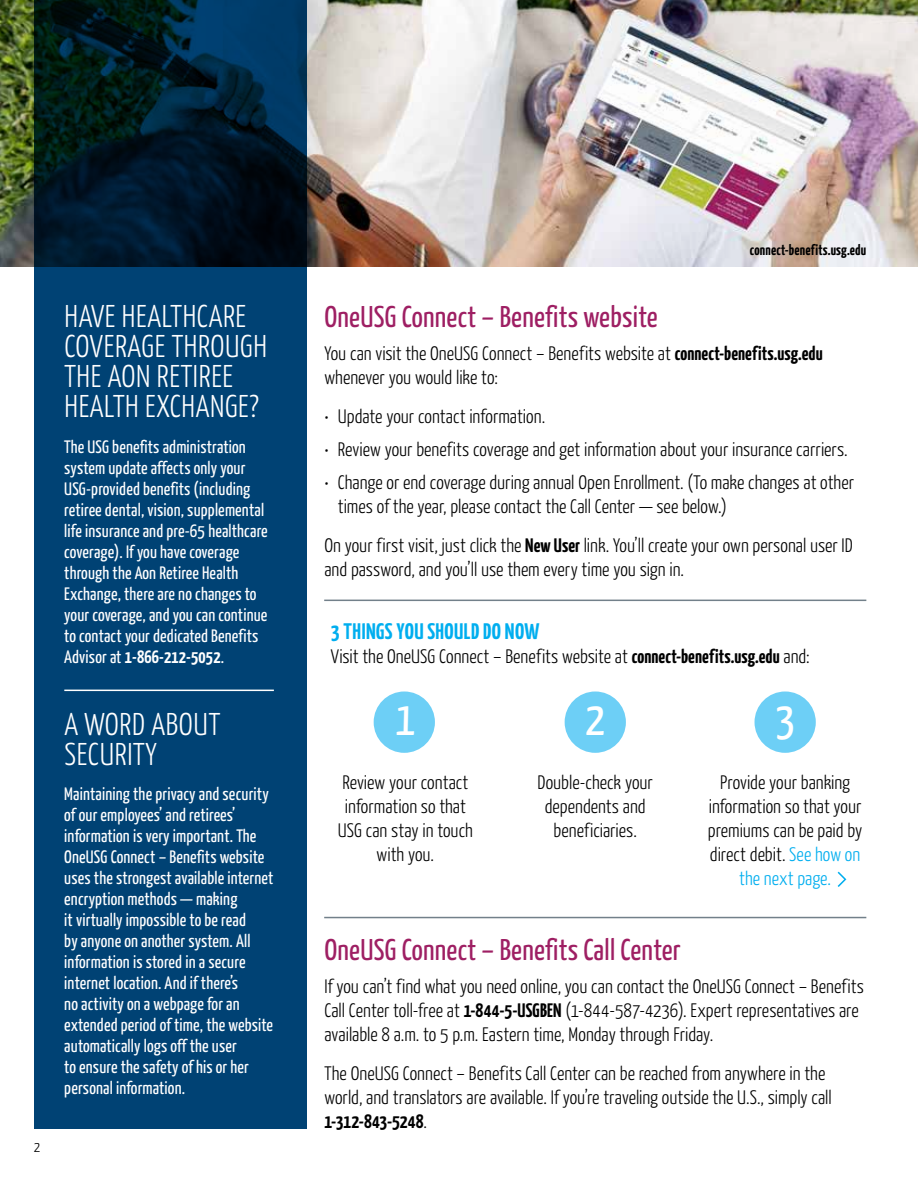
<style>
.page{position:relative;width:918px;height:1188px;background:#fff}
.page>*{position:absolute;margin:0;border:0;box-sizing:border-box;transform-origin:0 0}
.t1{font:48px "Yanone Kaffeesatz";color:#fff}
.t2{font:300 31.5px/30px "Yanone Kaffeesatz";letter-spacing:.02em;color:#fff}
.t3{font:30px "Yanone Kaffeesatz";letter-spacing:.01em;color:#9e1f63}
.t4{font:700 22.5px "Yanone Kaffeesatz";letter-spacing:.02em;color:#00aeef}
.t5{font:300 19.5px/24px "Yanone Kaffeesatz";color:#000}
.t6{font:18px/21px "Yanone Kaffeesatz";letter-spacing:.01em;color:#fff}
.t7{font:700 15px "Yanone Kaffeesatz";letter-spacing:.01em;color:#000}
.t8{font:300 15px "Yanone Kaffeesatz";color:#000}
.s1{font-weight:700}
.s2{color:#00aeef}
</style>
<div class="page">
<hr style="left:324px;top:600px;width:542px;height:1px;background:#72808a">
<hr style="left:324px;top:917px;width:542px;height:1px;background:#72808a">
<img style="left:0;top:0;width:918px;height:267px">
<div style="left:374px;top:692px;width:61px;height:61px;background:#6dcff6;border-radius:50%"></div>
<div style="left:565px;top:692px;width:61px;height:61px;background:#6dcff6;border-radius:50%"></div>
<div style="left:755px;top:692px;width:61px;height:61px;background:#6dcff6;border-radius:50%"></div>
<svg style="left:34px;top:0;width:273px;height:1129px;background:#003962"></svg>
<hr style="left:64px;top:690px;width:210px;height:1px;background:#fff">
<svg style="left:838px;top:872px;width:8px;height:15px"></svg>
<p class="t8" style="left:34px;top:1138px;width:8px">2</p>
<h2 class="t2" style="left:64px;top:300px;width:204px">HAVE HEALTHCARE<br>COVERAGE THROUGH<br>THE AON RETIREE<br>HEALTH EXCHANGE?</h2>
<p class="t6" style="left:64px;top:436px;width:205px">The USG benefits administration system update affects only your USG-provided benefits (including retiree dental, vision, supplemental life insurance and pre-65 healthcare coverage). If you have coverage through the Aon Retiree Health Exchange, there are no changes to your coverage, and you can continue to contact your dedicated Benefits Advisor at <span class="s1">1-866-212-5052</span>.</p>
<h2 class="t2" style="left:64px;top:708px;width:157px">A WORD ABOUT<br>SECURITY</h2>
<p class="t6" style="left:64px;top:782px;width:211px">Maintaining the privacy and security of our employees’ and retirees’ information is very important. The<br>OneUSG Connect – Benefits website uses the strongest available internet encryption methods — making<br>it virtually impossible to be read<br>by anyone on another system. All information is stored in a secure internet location. And if there’s<br>no activity on a webpage for an extended period of time, the website automatically logs off the user<br>to ensure the safety of his or her personal information.</p>
<p class="t7" style="left:750px;top:241px;width:118px">connect-benefits.usg.edu</p>
<h3 class="t3" style="left:324px;top:298px;width:335px">OneUSG Connect – Benefits website</h3>
<p class="t5" style="left:324px;top:341px;width:500px">You can visit the OneUSG Connect – Benefits website at <span class="s1">connect-benefits.usg.edu </span>whenever you would like to:</p>
<p class="t5" style="left:324px;top:404px;width:222px">• Update your contact information.</p>
<p class="t5" style="left:324px;top:437px;width:525px">• Review your benefits coverage and get information about your insurance carriers.</p>
<p class="t5" style="left:338px;top:470px;width:518px;text-indent:-13px">• Change or end coverage during annual Open Enrollment. (To make changes at other times of the year, please contact the Call Center — see below.)</p>
<p class="t5" style="left:324px;top:533px;width:530px">On your first visit, just click the <span class="s1">New User</span> link. You’ll create your own personal user ID and password, and you’ll use them every time you sign in.</p>
<p class="t4" style="left:331px;top:617px;width:210px">3 THINGS YOU SHOULD DO NOW</p>
<p class="t5" style="left:331px;top:644px;width:480px">Visit the OneUSG Connect – Benefits website at <span class="s1">connect-benefits.usg.edu</span> and:</p>
<h1 class="t1" style="left:395px;top:689px;width:22px">1</h1>
<h1 class="t1" style="left:585px;top:689px;width:22px">2</h1>
<h1 class="t1" style="left:775px;top:689px;width:22px">3</h1>
<p class="t5" style="left:338px;top:770px;width:137px;text-align:center">Review your contact information so that<br>USG can stay in touch with you.</p>
<p class="t5" style="left:538px;top:770px;width:117px;text-align:center">Double-check your dependents and beneficiaries.</p>
<p class="t5" style="left:708px;top:770px;width:156px;text-align:center">Provide your banking information so that your premiums can be paid by direct debit. <span class="s2">See how on the next page.</span></p>
<h3 class="t3" style="left:324px;top:931px;width:358px">OneUSG Connect – Benefits Call Center</h3>
<p class="t5" style="left:324px;top:974px;width:541px">If you can’t find what you need online, you can contact the OneUSG Connect – Benefits<br>Call Center toll-free at <span class="s1">1-844-5-USGBEN</span> (1-844-587-4236). Expert representatives are available 8 a.m. to 5 p.m. Eastern time, Monday through Friday.</p>
<p class="t5" style="left:324px;top:1061px;width:509px">The OneUSG Connect – Benefits Call Center can be reached from anywhere in the world, and translators are available. If you’re traveling outside the U.S., simply call<br><span class="s1">1-312-843-5248</span>.</p>
</div>
